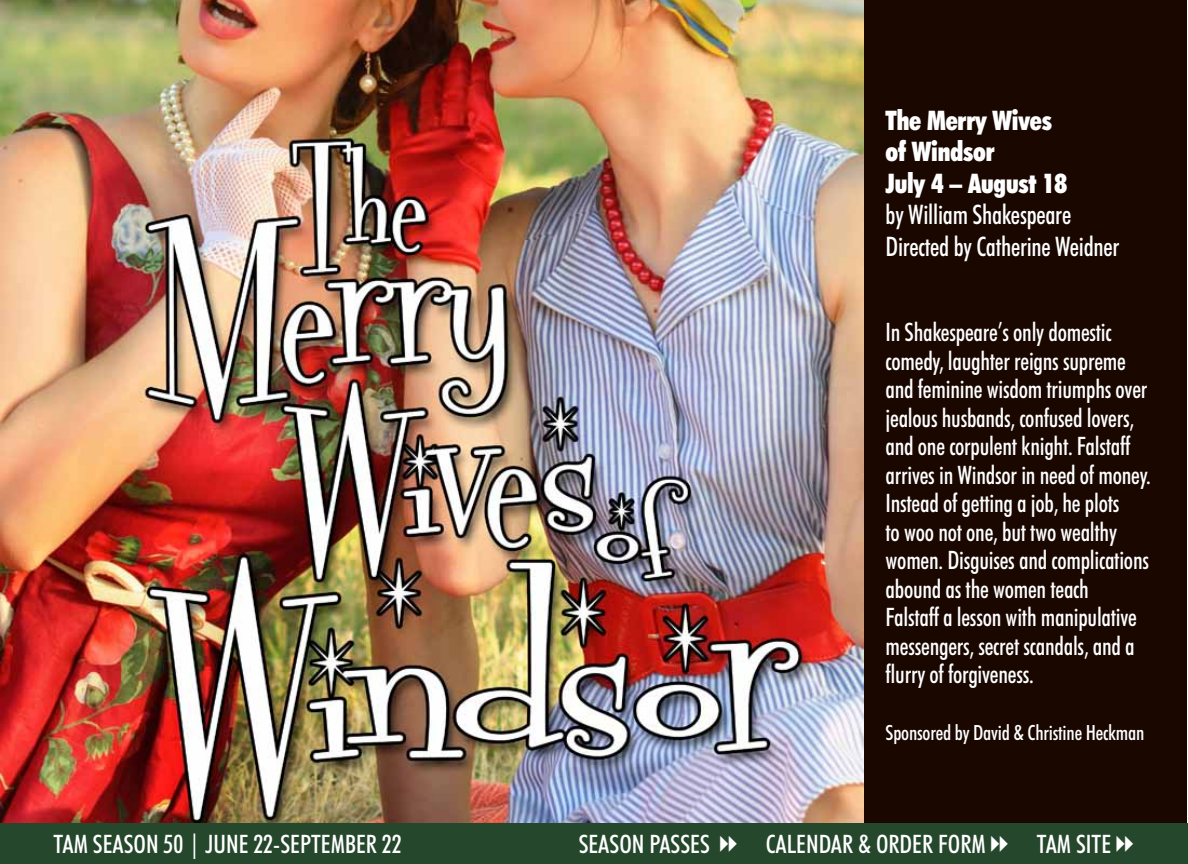
<style>
.page{position:relative;width:1188px;height:864px;background:#fff}
.page>*{position:absolute;margin:0;border:0;box-sizing:border-box;transform-origin:0 0}
.t1{font:500 condensed 27px/31.5px "Futura BT";letter-spacing:-.01em;color:#fff;scale:.95 1}
.t2{font:900 condensed 27px/31.5px "Futura BT";letter-spacing:-.01em;color:#fff;scale:.95 1}
.t3{font:500 condensed 25.5px/28.5px "Futura BT";letter-spacing:-.01em;color:#fff;scale:.95 1}
.t4{font:500 condensed 25.5px "Futura BT";letter-spacing:-.01em;color:#fff}
.t5{font:500 condensed 21px "Futura BT";letter-spacing:-.01em;color:#fff}
</style>
<div class="page">
<div style="left:858px;top:0;width:329px;height:864px;background:#190700"></div>
<img style="left:0;top:0;width:864px;height:824px">
<div style="left:0;top:824px;width:1188px;height:40px;background:#25472c"></div>
<p class="t2" style="left:886px;top:104px;width:193px">The Merry Wives of Windsor<br>July 4 – August 18</p>
<p class="t1" style="left:886px;top:199px;width:248px">by William Shakespeare<br>Directed by Catherine Weidner</p>
<p class="t3" style="left:886px;top:318px;width:281px">In Shakespeare’s only domestic comedy, laughter reigns supreme and feminine wisdom triumphs over jealous husbands, confused lovers, and one corpulent knight. Falstaff arrives in Windsor in need of money.<br>Instead of getting a job, he plots<br>to woo not one, but two wealthy women. Disguises and complications abound as the women teach<br>Falstaff a lesson with manipulative messengers, secret scandals, and a flurry of forgiveness.</p>
<p class="t5" style="left:886px;top:720px;width:260px">Sponsored by David &amp; Christine Heckman</p>
<p class="t4" style="left:53px;top:828px;width:350px">TAM SEASON 50 | JUNE 22-SEPTEMBER 22</p>
<p class="t4" style="left:579px;top:828px;width:133px">SEASON PASSES</p>
<p class="t4" style="left:766px;top:828px;width:221px">CALENDAR &amp; ORDER FORM</p>
<p class="t4" style="left:1037px;top:828px;width:76px">TAM SITE</p>
</div>
